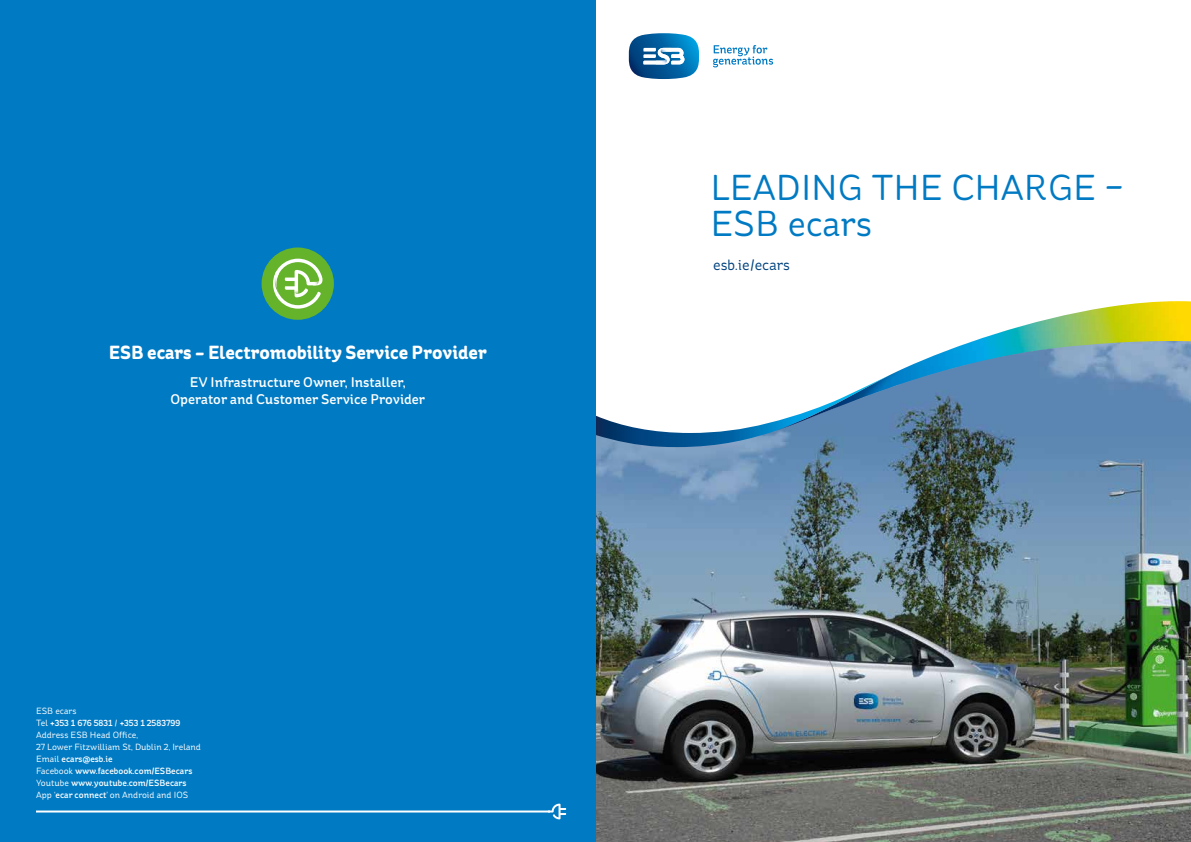
<style>
.page{position:relative;width:1191px;height:842px;background:#fff}
.page>*{position:absolute;margin:0;border:0;box-sizing:border-box;transform-origin:0 0}
.t1{font:36px/36px "St Ryde";color:#007ac3}
.t2{font:700 19px "St Ryde";color:#fff}
.t3{font:15px "St Ryde";color:#00427e}
.t4{font:500 14px/17px "St Ryde";color:#fff;text-align:center}
.t5{font:9px/12px "St Ryde";color:#fff}
.s1{font-weight:500}
</style>
<div class="page">
<img style="left:595px;top:465px;width:596px;height:377px">
<svg style="left:595px;top:0;width:596px;height:465px"></svg>
<img style="left:776px;top:301px;width:415px;height:129px">
<svg style="left:595px;top:375px;width:295px;height:72px"></svg>
<div style="left:0;top:0;width:595px;height:842px;background:#007ac3"></div>
<svg style="left:713px;top:45px;width:60px;height:22px"></svg>
<svg style="left:629px;top:33px;width:70px;height:46px"></svg>
<div style="left:261px;top:247px;width:73px;height:73px;background:#64b32b;border-radius:50%"></div>
<svg style="left:273px;top:259px;width:50px;height:50px"></svg>
<hr style="left:36px;top:810px;width:514px;height:2px;background:#fff">
<svg style="left:548px;top:804px;width:18px;height:15px"></svg>
<h2 class="t2" style="left:109px;top:341px;width:379px">ESB ecars – Electromobility Service Provider</h2>
<h3 class="t4" style="left:170px;top:374px;width:256px">EV Infrastructure Owner, Installer,<br>Operator and Customer Service Provider</h3>
<p class="t5" style="left:36px;top:705px;width:166px">ESB ecars<br>Tel <span class="s1">+353 1 676 5831</span> / <span class="s1">+353 1 2583799<br></span>Address ESB H ead Office,<br>27 Lower Fitzwilliam St, Dublin 2, I reland<br>Email <span class="s1">ecars@esb.ie<br></span>Facebook <span class="s1">www.facebook.com/ESBecars<br></span>Youtube <span class="s1">www.youtube.com/ESBecars<br></span>App ‘<span class="s1">ecar connect</span>’ on Android and I OS</p>
<h1 class="t1" style="left:710px;top:169px;width:415px">Leading the Charge –<br>ESB ecars</h1>
<h3 class="t3" style="left:713px;top:256px;width:78px">esb.ie/ecars</h3>
</div>
